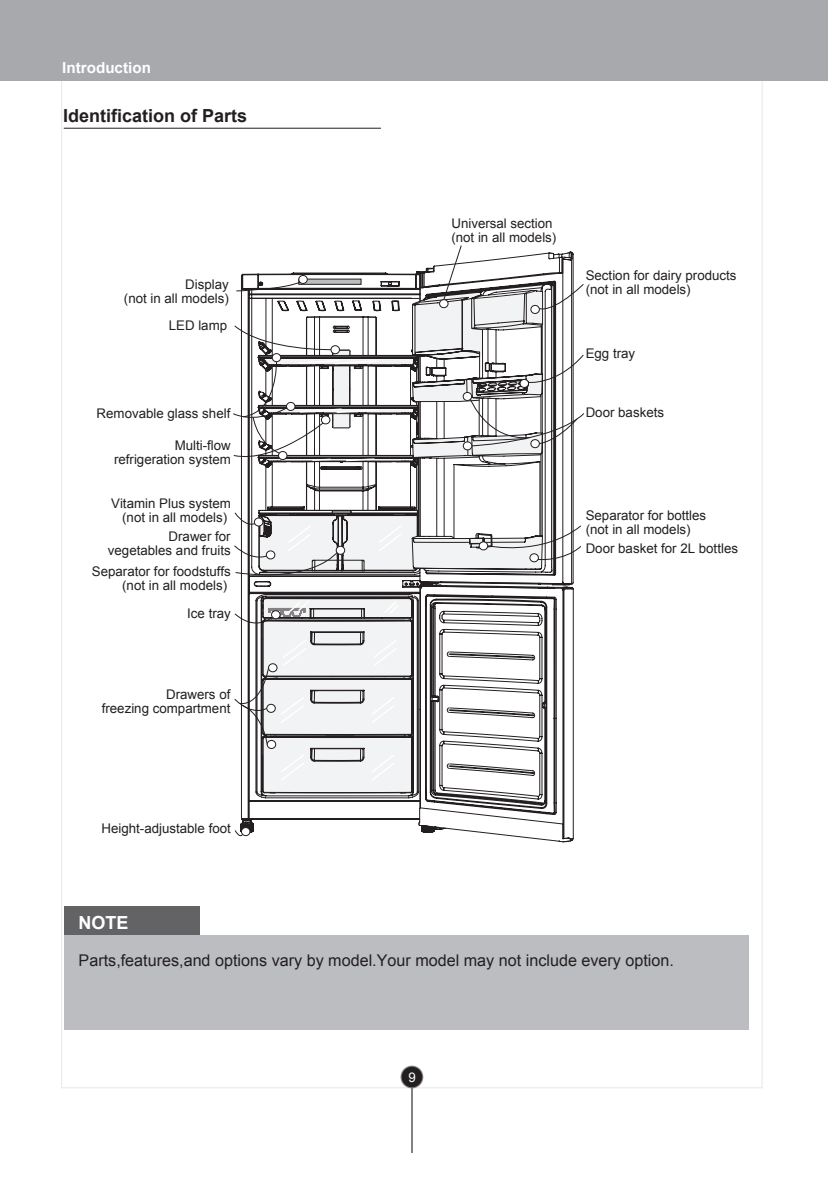
<style>
.page{position:relative;width:828px;height:1197px;background:#fff}
.page>*{position:absolute;margin:0;border:0;box-sizing:border-box;transform-origin:0 0}
.t1{font:700 18px "Arial";color:#231f20}
.t2{font:700 18px "Arial";color:#fff}
.t3{font:16.2px "Arial";color:#231f20}
.t4{font:700 15.2px "Arial";color:#fff}
.t5{font:13.4px/14px "Arial";color:#231f20;text-align:right}
.t6{font:13.4px "Arial";color:#fff}
</style>
<div class="page">
<hr style="left:411px;top:1071px;width:2px;height:81px;background:#808285">
<svg style="left:400px;top:1065px;width:23px;height:23px"></svg>
<div style="left:402px;top:1066px;width:20px;height:21px;background:#231f20;border-radius:50%"></div>
<div style="left:0;top:0;width:828px;height:81px;background:#a8a9ad"></div>
<div style="left:64px;top:934px;width:684px;height:95px;background:#bcbdc0"></div>
<div style="left:64px;top:906px;width:136px;height:28px;background:#636366"></div>
<svg style="left:240px;top:463px;width:334px;height:379px"></svg>
<svg style="left:234px;top:512px;width:347px;height:71px"></svg>
<div style="left:336px;top:546px;width:9px;height:8px;background:#fff;border-radius:50%"></div>
<div style="left:336px;top:545px;width:9px;height:9px;border:1px solid #231f20;border-radius:50%"></div>
<svg style="left:234px;top:598px;width:177px;height:194px"></svg>
<svg style="left:267px;top:740px;width:9px;height:8px"></svg>
<div style="left:267px;top:739px;width:9px;height:9px;border:1px solid #231f20;border-radius:50%"></div>
<svg style="left:234px;top:830px;width:9px;height:8px"></svg>
<div style="left:241px;top:827px;width:9px;height:8px;background:#fff;border-radius:50%"></div>
<div style="left:241px;top:827px;width:9px;height:9px;border:1px solid #231f20;border-radius:50%"></div>
<hr style="left:64px;top:128px;width:317px;height:1px;background:#231f20">
<svg style="left:233px;top:245px;width:351px;height:218px"></svg>
<div style="left:463px;top:442px;width:9px;height:8px;background:#fff;border-radius:50%"></div>
<div style="left:463px;top:441px;width:9px;height:9px;border:1px solid #231f20;border-radius:50%"></div>
<p class="t4" style="left:62px;top:57px;width:90px">Introduction</p>
<h1 class="t1" style="left:63px;top:104px;width:186px">Identification of Parts</h1>
<p class="t5" style="left:124px;top:277px;width:106px">Display<br>(not in all models)</p>
<p class="t5" style="left:169px;top:318px;width:60px">LED lamp</p>
<p class="t5" style="left:97px;top:406px;width:135px">Removable glass shelf</p>
<p class="t5" style="left:114px;top:438px;width:118px">Multi-flow refrigeration system</p>
<p class="t5" style="left:111px;top:496px;width:121px;text-align:center">Vitamin Plus system (not in all models)</p>
<p class="t5" style="left:108px;top:529px;width:124px">Drawer for vegetables and fruits</p>
<p class="t5" style="left:92px;top:564px;width:140px">Separator for foodstuffs (not in all models)</p>
<p class="t5" style="left:187px;top:606px;width:45px">Ice tray</p>
<p class="t5" style="left:102px;top:687px;width:130px">Drawers of<br>freezing compartment</p>
<p class="t5" style="left:101px;top:821px;width:131px">Height-adjustable foot</p>
<h1 class="t2" style="left:79px;top:910px;width:52px">NOTE</h1>
<p class="t5" style="left:451px;top:217px;width:106px;text-align:left">Universal section (not in all models)</p>
<p class="t5" style="left:586px;top:268px;width:152px;text-align:left">Section for dairy products (not in all models)</p>
<p class="t5" style="left:586px;top:346px;width:51px">Egg tray</p>
<p class="t5" style="left:586px;top:405px;width:80px">Door baskets</p>
<p class="t5" style="left:586px;top:508px;width:122px;text-align:left">Separator for bottles (not in all models)</p>
<p class="t5" style="left:586px;top:541px;width:154px">Door basket for 2L bottles</p>
<p class="t3" style="left:79px;top:949px;width:597px">Parts,features,and options vary by model.Your model may not include every option.</p>
<p class="t6" style="left:408px;top:1068px;width:9px">9</p>
</div>
